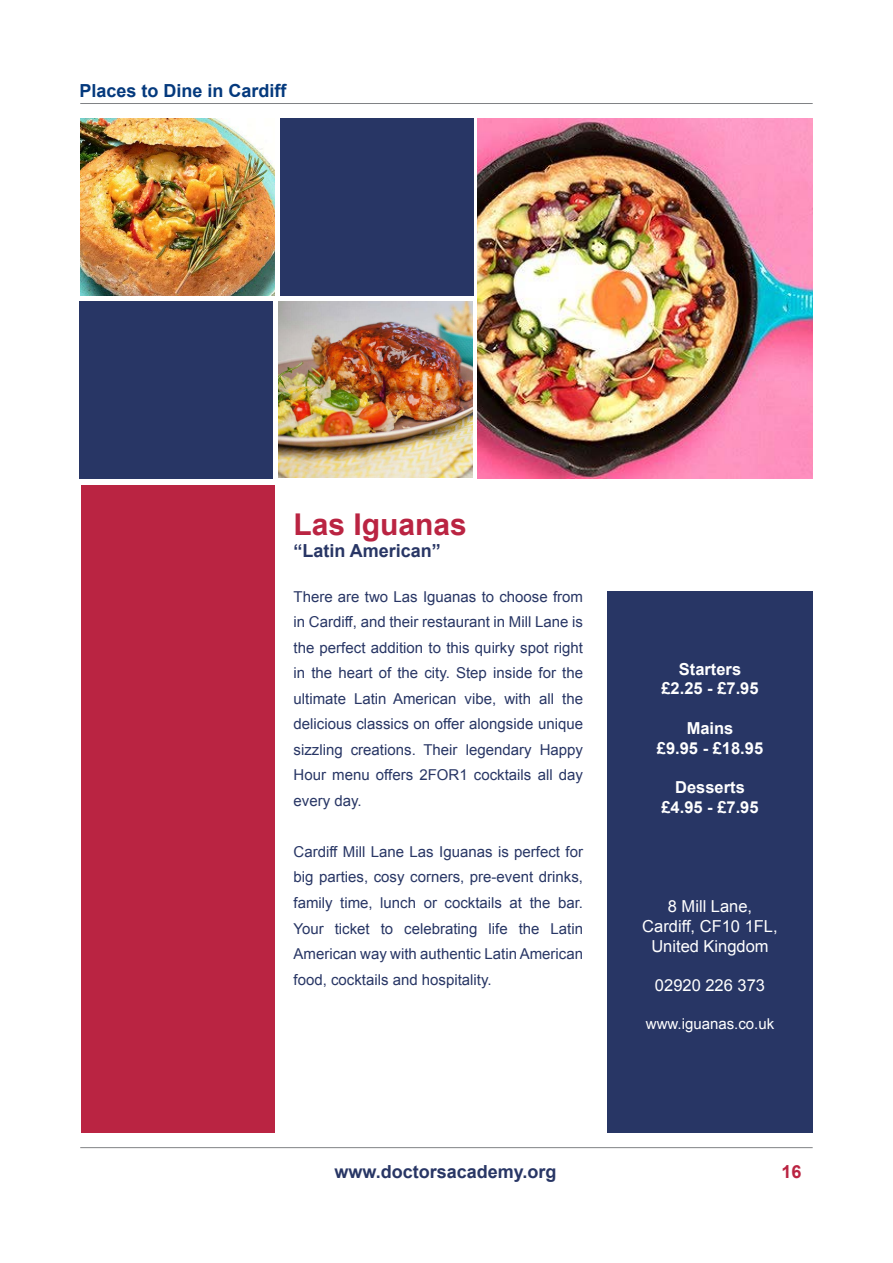
<style>
.page{position:relative;width:893px;height:1263px;background:#fff}
.page>*{position:absolute;margin:0;border:0;box-sizing:border-box;transform-origin:0 0}
.t1{font:700 30px "Arial";color:#ba2442}
.t2{font:700 18px "Arial";color:#283665}
.t3{font:700 18px "Arial";color:#04397d}
.t4{font:700 18px "Arial";color:#ba2442}
.t5{font:700 16.5px/19.8px "Arial";color:#fff;text-align:center}
.t6{font:16.5px/19.8px "Arial";color:#fff;text-align:center}
.t7{font:15px/25.5px "Arial";color:#283665;text-align:justify}
.t8{font:15px "Arial";color:#fff}
</style>
<div class="page">
<img style="left:80px;top:118px;width:194px;height:178px">
<div style="left:280px;top:118px;width:193px;height:178px;background:#283665"></div>
<div style="left:80px;top:301px;width:193px;height:178px;background:#283665"></div>
<img style="left:279px;top:301px;width:194px;height:177px">
<hr style="left:80px;top:103px;width:733px;height:1px;background:#808285">
<hr style="left:80px;top:1147px;width:733px;height:1px;background:#808285">
<div style="left:81px;top:486px;width:193px;height:647px;background:#ba2442"></div>
<div style="left:607px;top:591px;width:206px;height:542px;background:#283665"></div>
<img style="left:478px;top:118px;width:335px;height:360px">
<p class="t3" style="left:80px;top:78px;width:209px">Places to Dine in Cardiff</p>
<h1 class="t1" style="left:294px;top:505px;width:175px">Las Iguanas</h1>
<p class="t2" style="left:294px;top:538px;width:149px">“Latin American”</p>
<p class="t7" style="left:293px;top:584px;width:291px">There are two Las Iguanas to choose from in Cardiff, and their restaurant in Mill Lane is the perfect addition to this quirky spot right in the heart of the city. Step inside for the ultimate Latin American vibe, with all the delicious classics on offer alongside unique sizzling creations. Their legendary Happy Hour menu offers 2FOR1 cocktails all day every day.</p>
<p class="t7" style="left:293px;top:839px;width:291px">Cardiff Mill Lane Las Iguanas is perfect for big parties, cosy corners, pre-event drinks, family time, lunch or cocktails at the bar.<br>Your ticket to celebrating life the Latin American way with authentic Latin American food, cocktails and hospitality.</p>
<p class="t5" style="left:661px;top:659px;width:99px">Starters £2.25 - £7.95</p>
<p class="t5" style="left:657px;top:719px;width:108px">Mains<br>£9.95 - £18.95</p>
<p class="t5" style="left:661px;top:778px;width:99px">Desserts £4.95 - £7.95</p>
<p class="t6" style="left:642px;top:897px;width:137px">8 Mill Lane,<br>Cardiff, CF10 1FL,<br>United Kingdom</p>
<p class="t6" style="left:655px;top:976px;width:112px">02920 226 373</p>
<p class="t8" style="left:646px;top:1014px;width:130px">www.iguanas.co.uk</p>
<p class="t2" style="left:334px;top:1159px;width:224px">www.doctorsacademy.org</p>
<p class="t4" style="left:781px;top:1159px;width:22px">16</p>
</div>
